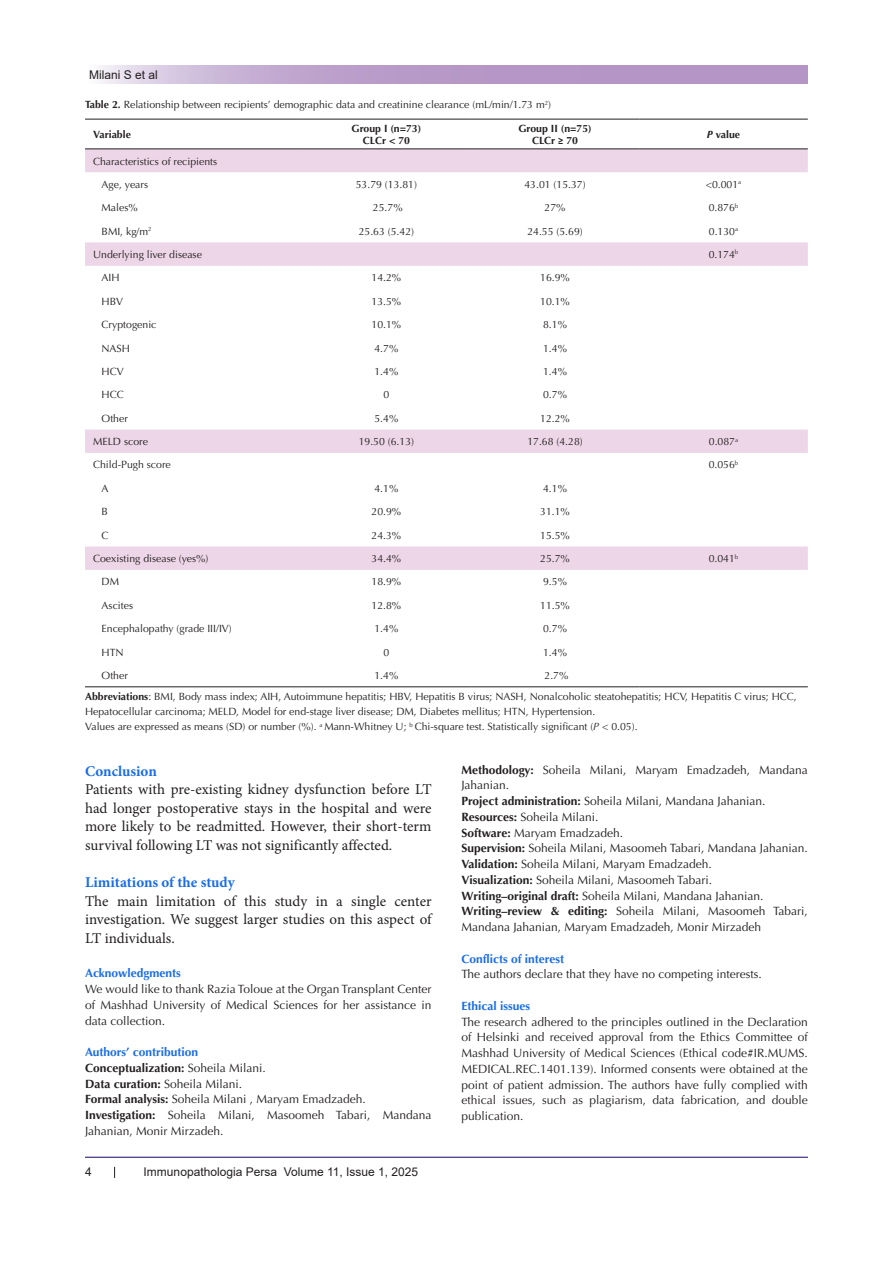
<style>
.page{position:relative;width:893px;height:1263px;background:#fff}
.page>*{position:absolute;margin:0;border:0;box-sizing:border-box;transform-origin:0 0}
.t1{font:15px/18.6px "Minion Pro";color:#231f20;text-align:justify}
.t2{font:700 15px "Minion Pro";color:#196ce8}
.t3{font:12px/15.8px "Optima LT Std";color:#231f20}
.t4{font:700 12px "Optima LT Std";color:#196ce8}
.t5{font:12px "Arial";color:#231f20}
.t6{font:700 12px "Optima LT Std";color:#231f20}
.t7{font:10.5px/15px "Optima LT Std";color:#231f20}
.t8{font:700 10.5px "Optima LT Std";color:#231f20}
.s1{font-weight:700}
.s2{font-family:"Calibri"}
.s3{font-style:italic}
.s4{font-weight:400}
</style>
<div class="page">
<svg style="left:100px;top:66px;width:708px;height:18px;background:#bea3cd"></svg>
<hr style="left:85px;top:1157px;width:723px;height:1px;background:#190066">
<svg style="left:85px;top:149px;width:723px;height:421px"></svg>
<hr style="left:85px;top:119px;width:217px;height:1px;background:#231f20">
<hr style="left:302px;top:119px;width:169px;height:1px;background:#231f20">
<hr style="left:471px;top:119px;width:168px;height:1px;background:#231f20">
<hr style="left:639px;top:119px;width:169px;height:1px;background:#231f20">
<hr style="left:85px;top:148px;width:217px;height:1px;background:#231f20">
<hr style="left:302px;top:148px;width:169px;height:1px;background:#231f20">
<hr style="left:471px;top:148px;width:168px;height:1px;background:#231f20">
<hr style="left:639px;top:148px;width:169px;height:1px;background:#231f20">
<hr style="left:85px;top:686px;width:217px;height:1px;background:#231f20">
<hr style="left:302px;top:686px;width:169px;height:1px;background:#231f20">
<hr style="left:471px;top:686px;width:168px;height:1px;background:#231f20">
<hr style="left:639px;top:686px;width:169px;height:1px;background:#231f20">
<p class="t5" style="left:89px;top:66px;width:70px">Milani S et al</p>
<p class="t7" style="left:85px;top:98px;width:468px"><span class="s1">Table 2.</span> Relationship between recipients’ demographic data and creatinine clearance (mL/min/1.73 m<sup>2</sup>)</p>
<p class="t8" style="left:93px;top:128px;width:39px">Variable</p>
<p class="t8" style="left:351px;top:122px;width:71px">Group I (n=73)</p>
<p class="t8" style="left:363px;top:134px;width:49px">CLCr &lt; 70</p>
<p class="t8" style="left:518px;top:122px;width:75px">Group II (n=75)</p>
<p class="t8" style="left:532px;top:134px;width:48px">CLCr <span class="s2">≥</span> 70</p>
<p class="t8" style="left:707px;top:128px;width:35px"><span class="s3">P</span> value</p>
<p class="t7" style="left:93px;top:154px;width:126px">Characteristics of recipients</p>
<p class="t7" style="left:102px;top:177px;width:48px">Age, years</p>
<p class="t7" style="left:356px;top:177px;width:63px">53.79 (13.81)</p>
<p class="t7" style="left:524px;top:177px;width:63px">43.01 (15.37)</p>
<p class="t7" style="left:706px;top:177px;width:37px">&lt;0.001<sup>a</sup></p>
<p class="t7" style="left:102px;top:200px;width:38px">Males%</p>
<p class="t7" style="left:373px;top:200px;width:31px">25.7%</p>
<p class="t7" style="left:545px;top:200px;width:23px">27%</p>
<p class="t7" style="left:709px;top:200px;width:31px">0.876<sup>b</sup></p>
<p class="t7" style="left:102px;top:224px;width:52px">BMI, kg/m<sup>2</sup></p>
<p class="t7" style="left:359px;top:224px;width:57px">25.63 (5.42)</p>
<p class="t7" style="left:527px;top:224px;width:57px">24.55 (5.69)</p>
<p class="t7" style="left:709px;top:224px;width:31px">0.130<sup>a</sup></p>
<p class="t7" style="left:93px;top:247px;width:110px">Underlying liver disease</p>
<p class="t7" style="left:709px;top:247px;width:31px">0.174<sup>b</sup></p>
<p class="t7" style="left:102px;top:270px;width:20px">AIH</p>
<p class="t7" style="left:371px;top:270px;width:31px">14.2%</p>
<p class="t7" style="left:540px;top:270px;width:31px">16.9%</p>
<p class="t7" style="left:102px;top:294px;width:23px">HBV</p>
<p class="t7" style="left:371px;top:294px;width:31px">13.5%</p>
<p class="t7" style="left:540px;top:294px;width:31px">10.1%</p>
<p class="t7" style="left:102px;top:317px;width:56px">Cryptogenic</p>
<p class="t7" style="left:371px;top:317px;width:31px">10.1%</p>
<p class="t7" style="left:543px;top:317px;width:25px">8.1%</p>
<p class="t7" style="left:102px;top:341px;width:30px">NASH</p>
<p class="t7" style="left:374px;top:341px;width:25px">4.7%</p>
<p class="t7" style="left:543px;top:341px;width:25px">1.4%</p>
<p class="t7" style="left:102px;top:364px;width:24px">HCV</p>
<p class="t7" style="left:374px;top:364px;width:25px">1.4%</p>
<p class="t7" style="left:543px;top:364px;width:25px">1.4%</p>
<p class="t7" style="left:102px;top:387px;width:24px">HCC</p>
<p class="t7" style="left:383px;top:387px;width:7px">0</p>
<p class="t7" style="left:543px;top:387px;width:25px">0.7%</p>
<p class="t7" style="left:102px;top:411px;width:28px">Other</p>
<p class="t7" style="left:374px;top:411px;width:25px">5.4%</p>
<p class="t7" style="left:540px;top:411px;width:31px">12.2%</p>
<p class="t7" style="left:93px;top:434px;width:56px">MELD score</p>
<p class="t7" style="left:359px;top:434px;width:57px">19.50 (6.13)</p>
<p class="t7" style="left:527px;top:434px;width:57px">17.68 (4.28)</p>
<p class="t7" style="left:709px;top:434px;width:31px">0.087<sup>a</sup></p>
<p class="t7" style="left:93px;top:458px;width:79px">Child-Pugh score</p>
<p class="t7" style="left:709px;top:458px;width:31px">0.056<sup>b</sup></p>
<p class="t7" style="left:102px;top:481px;width:9px">A</p>
<p class="t7" style="left:374px;top:481px;width:25px">4.1%</p>
<p class="t7" style="left:543px;top:481px;width:25px">4.1%</p>
<p class="t7" style="left:102px;top:504px;width:8px">B</p>
<p class="t7" style="left:371px;top:504px;width:31px">20.9%</p>
<p class="t7" style="left:540px;top:504px;width:31px">31.1%</p>
<p class="t7" style="left:102px;top:528px;width:9px">C</p>
<p class="t7" style="left:371px;top:528px;width:31px">24.3%</p>
<p class="t7" style="left:540px;top:528px;width:31px">15.5%</p>
<p class="t7" style="left:93px;top:551px;width:117px">Coexisting disease (yes%)</p>
<p class="t7" style="left:371px;top:551px;width:31px">34.4%</p>
<p class="t7" style="left:540px;top:551px;width:31px">25.7%</p>
<p class="t7" style="left:709px;top:551px;width:31px">0.041<sup>b</sup></p>
<p class="t7" style="left:102px;top:574px;width:19px">DM</p>
<p class="t7" style="left:371px;top:574px;width:31px">18.9%</p>
<p class="t7" style="left:543px;top:574px;width:25px">9.5%</p>
<p class="t7" style="left:102px;top:598px;width:33px">Ascites</p>
<p class="t7" style="left:371px;top:598px;width:31px">12.8%</p>
<p class="t7" style="left:540px;top:598px;width:31px">11.5%</p>
<p class="t7" style="left:102px;top:621px;width:132px">Encephalopathy (grade III/IV)</p>
<p class="t7" style="left:374px;top:621px;width:25px">1.4%</p>
<p class="t7" style="left:543px;top:621px;width:25px">0.7%</p>
<p class="t7" style="left:102px;top:645px;width:24px">HTN</p>
<p class="t7" style="left:383px;top:645px;width:7px">0</p>
<p class="t7" style="left:543px;top:645px;width:25px">1.4%</p>
<p class="t7" style="left:102px;top:668px;width:28px">Other</p>
<p class="t7" style="left:374px;top:668px;width:25px">1.4%</p>
<p class="t7" style="left:545px;top:668px;width:25px">2.7%</p>
<p class="t7" style="left:85px;top:689px;width:713px"><span class="s1">Abbreviations</span>: BMI, Body mass index; AIH, Autoimmune hepatitis; HBV, Hepatitis B virus; NASH, Nonalcoholic steatohepatitis; HCV, Hepatitis C virus; HCC,<br>Hepatocellular carcinoma; MELD, Model for end-stage liver disease; DM, Diabetes mellitus; HTN, Hypertension.</p>
<p class="t7" style="left:85px;top:719px;width:554px">Values are expressed as means (SD) or number (%). <sup>a</sup> Mann-Whitney U; <sup>b</sup> Chi-square test. Statistically significant (<span class="s3">P</span> &lt; 0.05).</p>
<p class="t2" style="left:85px;top:760px;width:73px">Conclusion</p>
<p class="t1" style="left:85px;top:780px;width:348px">Patients with pre-existing kidney dysfunction before LT had longer postoperative stays in the hospital and were more likely to be readmitted. However, their short-term survival following LT was not significantly affected.</p>
<p class="t2" style="left:85px;top:872px;width:151px">Limitations of the study</p>
<p class="t1" style="left:85px;top:892px;width:348px">The main limitation of this study in a single center investigation. We suggest larger studies on this aspect of LT individuals.</p>
<p class="t4" style="left:85px;top:966px;width:97px">Acknowledgments</p>
<p class="t3" style="left:85px;top:981px;width:348px;text-align:justify">We would like to thank Razia Toloue at the Organ Transplant Center of Mashhad University of Medical Sciences for her assistance in data collection.</p>
<p class="t4" style="left:85px;top:1045px;width:115px">Authors’ contribution</p>
<p class="t6" style="left:85px;top:1061px;width:182px">Conceptualization: <span class="s4">Soheila Milani.</span></p>
<p class="t3" style="left:85px;top:1076px;width:159px"><span class="s1">Data curation:</span> Soheila Milani.</p>
<p class="t3" style="left:85px;top:1092px;width:282px"><span class="s1">Formal analysis:</span> Soheila Milani , Maryam Emadzadeh.</p>
<p class="t3" style="left:85px;top:1107px;width:348px"><span class="s1">Investigation:</span> Soheila Milani, Masoomeh Tabari, Mandana<br>Jahanian, Monir Mirzadeh.</p>
<p class="t5" style="left:85px;top:1163px;width:8px">4</p>
<p class="t5" style="left:144px;top:1163px;width:276px">Immunopathologia Persa Volume 11, Issue 1, 2025</p>
<p class="t3" style="left:461px;top:762px;width:348px"><span class="s1">Methodology:</span> Soheila Milani, Maryam Emadzadeh, Mandana<br>Jahanian.</p>
<p class="t3" style="left:461px;top:793px;width:306px"><span class="s1">Project administration:</span> Soheila Milani, Mandana Jahanian.</p>
<p class="t3" style="left:461px;top:809px;width:139px"><span class="s1">Resources:</span> Soheila Milani.</p>
<p class="t3" style="left:461px;top:825px;width:163px"><span class="s1">Software:</span> Maryam Emadzadeh.</p>
<p class="t3" style="left:461px;top:840px;width:348px"><span class="s1">Supervision:</span> Soheila Milani, Masoomeh Tabari, Mandana Jahanian.</p>
<p class="t3" style="left:461px;top:856px;width:252px"><span class="s1">Validation:</span> Soheila Milani, Maryam Emadzadeh.</p>
<p class="t3" style="left:461px;top:872px;width:252px"><span class="s1">Visualization:</span> Soheila Milani, Masoomeh Tabari.</p>
<p class="t3" style="left:461px;top:888px;width:304px"><span class="s1">Writing–original draft:</span> Soheila Milani, Mandana Jahanian.</p>
<p class="t3" style="left:461px;top:903px;width:348px"><span class="s1">Writing–review &amp; editing:</span> Soheila Milani, Masoomeh Tabari,<br>Mandana Jahanian, Maryam Emadzadeh, Monir Mirzadeh</p>
<p class="t4" style="left:461px;top:951px;width:104px">Conflicts of interest</p>
<p class="t3" style="left:461px;top:966px;width:302px">The authors declare that they have no competing interests.</p>
<p class="t4" style="left:461px;top:999px;width:70px">Ethical issues</p>
<p class="t3" style="left:461px;top:1014px;width:348px;text-align:justify">The research adhered to the principles outlined in the Declaration of Helsinki and received approval from the Ethics Committee of Mashhad University of Medical Sciences (Ethical code#IR.MUMS.<br>MEDICAL.REC.1401.139). Informed consents were obtained at the point of patient admission. The authors have fully complied with ethical issues, such as plagiarism, data fabrication, and double publication.</p>
</div>
